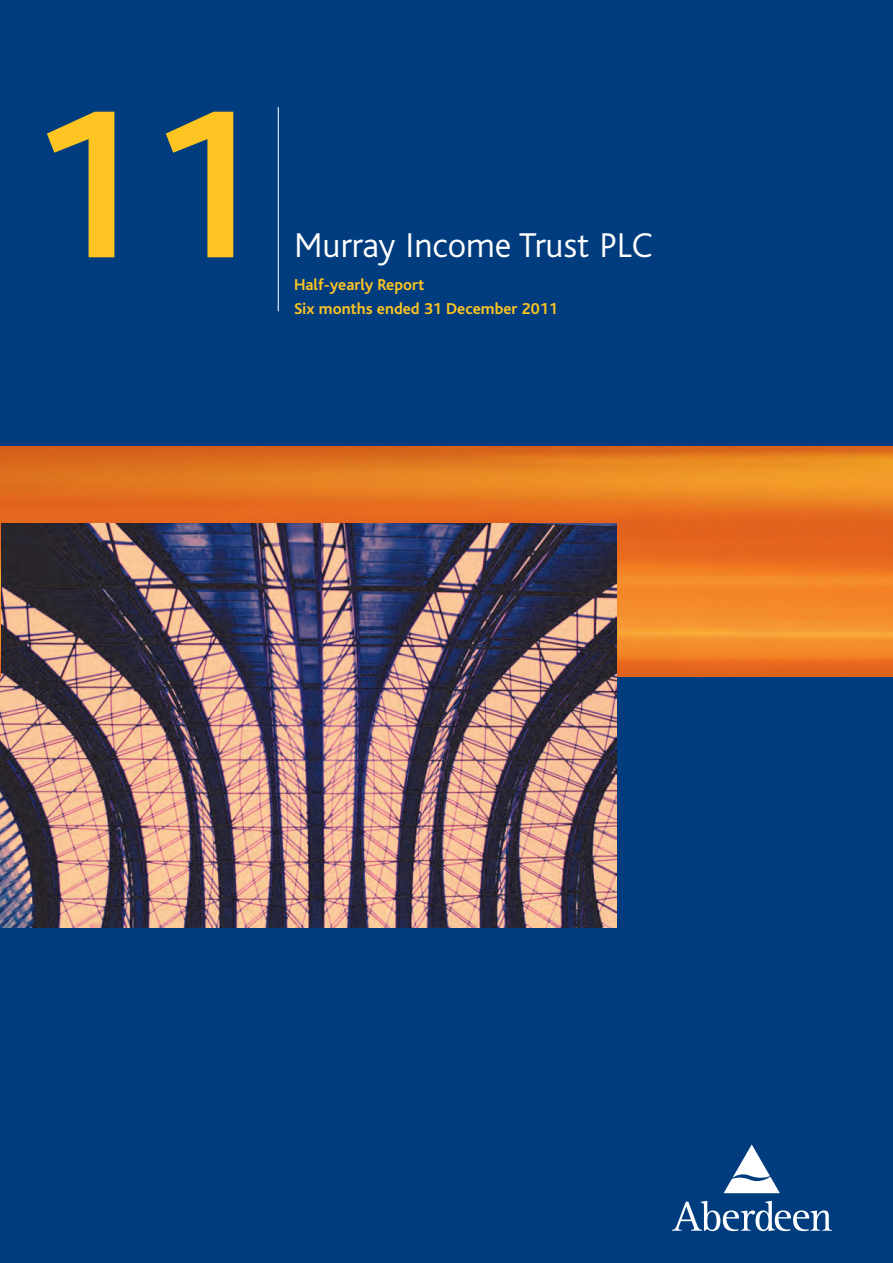
<style>
.page{position:relative;width:893px;height:1263px;background:#013d7e}
.page>*{position:absolute;margin:0;border:0;box-sizing:border-box;transform-origin:0 0}
.t1{font:700 219.3px "Bliss";color:#fec422}
.t2{font:300 36px "Bliss";color:#fff}
.t3{font:700 16.5px/24px "Bliss";color:#fec422}
</style>
<div class="page">
<svg style="left:672px;top:1201px;width:160px;height:30px"></svg>
<svg style="left:724px;top:1144px;width:56px;height:49px"></svg>
<img style="left:1px;top:446px;width:892px;height:230px">
<hr style="left:278px;top:107px;width:1px;height:204px;background:#fff">
<img style="left:0;top:523px;width:617px;height:404px">
<hr style="left:0;top:446px;width:1px;height:230px;background:#fff">
<h1 class="t1" style="left:27px;top:113px;width:239px">11</h1>
<h2 class="t2" style="left:294px;top:233px;width:360px">Murray Income Trust PLC</h2>
<p class="t3" style="left:294px;top:274px;width:265px">Half-yearly Report<br>Six months ended 31 December 2011</p>
</div>
